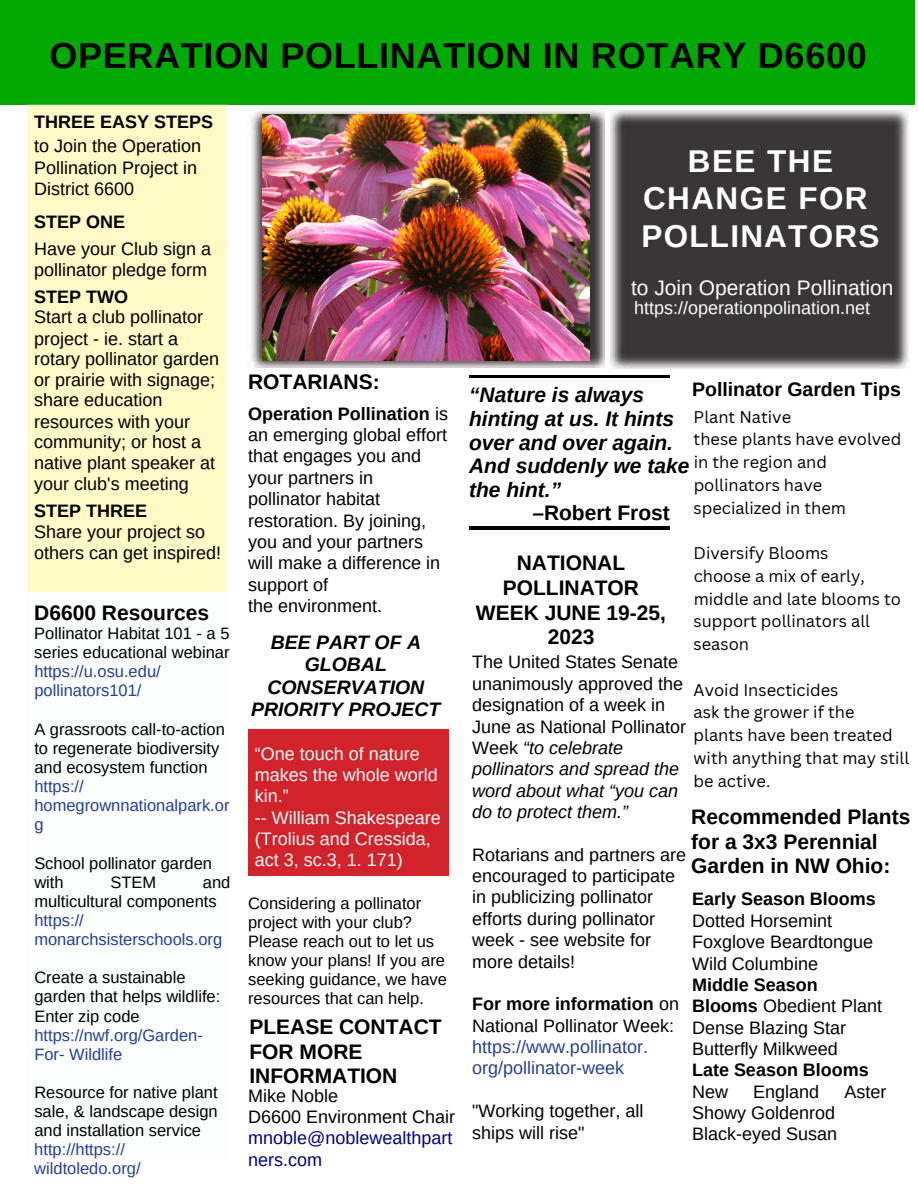
<style>
.page{position:relative;width:918px;height:1188px;background:#fff}
.page>*{position:absolute;margin:0;border:0;box-sizing:border-box;transform-origin:0 0}
.t1{font:700 36px "Arimo";letter-spacing:.02em;color:#000}
.t2{font:700 31.5px/37.2px "Arimo";letter-spacing:.045em;color:#fff;text-align:center}
.t3{font:700 21px/24.8px "Arimo";color:#000}
.t4{font:italic 700 21px/23.5px "Arimo";color:#000}
.t5{font:21px "Arimo";color:#fcfdfd}
.t6{font:italic 700 19.5px/22.5px "Arimo";color:#000;text-align:center}
.t7{font:700 19.5px "Arimo";color:#000}
.t8{font:18px/21.3px "Arimo";color:#000}
.t9{font:18px/21.3px "Arimo";color:#fcfdfd}
.t10{font:700 18px "Arimo";color:#000}
.t11{font:18px/21.3px "Arimo";color:#25408f}
.t12{font:18px/21.3px "Arimo";color:#000080}
.t13{font:16.5px/19.2px "Arimo";color:#000}
.t14{font:16.5px/22.8px "Canva Sans";color:#000}
.t15{font:16.5px/19.2px "Arimo";color:#25408f}
.s1{font-weight:700}
.s2{font-style:italic}
</style>
<div class="page">
<div style="left:0;top:0;width:915px;height:105px;background:#0a0"></div>
<div style="left:27px;top:105px;width:201px;height:487px;background:#fffac6"></div>
<img style="left:251px;top:110px;width:353px;height:257px">
<img style="left:611px;top:111px;width:298px;height:258px">
<div style="left:248px;top:729px;width:201px;height:147px;background:#d2232a"></div>
<hr style="left:469px;top:375px;width:201px;height:3px;background:#000">
<hr style="left:469px;top:526px;width:201px;height:3px;background:#000">
<img style="left:262px;top:115px;width:328px;height:245px">
<h1 class="t1" style="left:49px;top:35px;width:819px">OPERATION POLLINATION IN ROTARY D6600</h1>
<p class="t10" style="left:34px;top:111px;width:180px">THREE EASY STEPS</p>
<p class="t8" style="left:34px;top:135px;width:168px">to Join the Operation<br>Pollination Project in<br>District 6600</p>
<p class="t10" style="left:34px;top:211px;width:92px">STEP ONE</p>
<p class="t8" style="left:34px;top:238px;width:178px">Have your Club sign a pollinator pledge form</p>
<p class="t10" style="left:34px;top:287px;width:95px">STEP TWO</p>
<p class="t8" style="left:34px;top:307px;width:187px;line-height:20.9px">Start a club pollinator project - ie. start a rotary pollinator garden or prairie with signage; share education resources with your community; or host a native plant speaker at your club's meeting</p>
<p class="t10" style="left:34px;top:500px;width:114px">STEP THREE</p>
<p class="t8" style="left:34px;top:521px;width:188px">Share your project so others can get inspired!</p>
<p class="t3" style="left:34px;top:601px;width:176px">D6600 Resources</p>
<p class="t13" style="left:34px;top:624px;width:197px">Pollinator Habitat 101 - a 5 series educational webinar</p>
<p class="t15" style="left:34px;top:662px;width:128px">https://u.osu.edu/ pollinators101/</p>
<p class="t13" style="left:34px;top:719px;width:192px">A grassroots call-to-action to regenerate biodiversity and ecosystem function</p>
<p class="t15" style="left:34px;top:777px;width:197px">https:// homegrownnationalpark.or g</p>
<p class="t13" style="left:34px;top:853px;width:179px">School pollinator garden with</p>
<p class="t13" style="left:34px;top:872px;width:198px;text-indent:169px">and multicultural components</p>
<p class="t15" style="left:34px;top:911px;width:189px">https:// monarchsisterschools.org</p>
<p class="t13" style="left:34px;top:968px;width:188px">Create a sustainable garden that helps wildlife:<br>Enter zip code</p>
<p class="t15" style="left:34px;top:1025px;width:170px">https://nwf.org/Garden-<br>For- Wildlife</p>
<p class="t13" style="left:34px;top:1083px;width:185px;text-align:justify">Resource for native plant sale, &amp; landscape design and installation service</p>
<p class="t15" style="left:34px;top:1140px;width:108px">http://https:// wildtoledo.org/</p>
<p class="t13" style="left:110px;top:872px;width:47px">STEM</p>
<h2 class="t2" style="left:642px;top:143px;width:239px">BEE THE<br>CHANGE FOR<br>POLLINATORS</h2>
<p class="t5" style="left:631px;top:276px;width:264px">to Join Operation Pollination</p>
<p class="t9" style="left:634px;top:298px;width:237px">https://operationpolination.net</p>
<p class="t3" style="left:248px;top:369px;width:133px">ROTARIANS:</p>
<p class="t8" style="left:248px;top:403px;width:201px"><span class="s1">Operation Pollination</span> is an emerging global effort that engages you and your partners in pollinator habitat restoration. By joining, you and your partners will make a difference in support of<br>the environment.</p>
<p class="t6" style="left:251px;top:631px;width:191px">BEE PART OF A<br>GLOBAL<br>CONSERVATION<br>PRIORITY PROJECT</p>
<p class="t9" style="left:255px;top:743px;width:187px">“One touch of nature makes the whole world kin.”<br>-- William Shakespeare (Trolius and Cressida, act 3, sc.3, 1. 171)</p>
<p class="t13" style="left:248px;top:893px;width:200px">Considering a pollinator project with your club?<br>Please reach out to let us know your plans! If you are seeking guidance, we have resources that can help.</p>
<p class="t3" style="left:249px;top:1014px;width:194px">PLEASE CONTACT<br>FOR MORE<br>INFORMATION</p>
<p class="t8" style="left:248px;top:1085px;width:208px">Mike Noble<br>D6600 Environment Chair</p>
<p class="t12" style="left:248px;top:1127px;width:206px">mnoble@noblewealthpart ners.com</p>
<p class="t7" style="left:692px;top:378px;width:210px">Pollinator Garden Tips</p>
<p class="t4" style="left:469px;top:383px;width:222px">“Nature is always hinting at us. It hints over and over again.<br>And suddenly we take the hint.”</p>
<p class="t3" style="left:532px;top:501px;width:139px">–Robert Frost</p>
<p class="t14" style="left:694px;top:405px;width:209px">Plant Native<br>these plants have evolved in the region and pollinators have specialized in them</p>
<p class="t14" style="left:694px;top:541px;width:209px">Diversify Blooms<br>choose a mix of early, middle and late blooms to support pollinators all season</p>
<p class="t14" style="left:694px;top:678px;width:217px">Avoid Insecticides<br>ask the grower if the<br>plants have been treated with anything that may still be active.</p>
<p class="t3" style="left:476px;top:550px;width:192px;text-align:center">NATIONAL<br>POLLINATOR<br>WEEK JUNE 19-25,<br>2023</p>
<p class="t8" style="left:472px;top:652px;width:215px">The United States Senate unanimously approved the designation of a week in<br>June as National Pollinator<br>Week <span class="s2">“to celebrate pollinators and spread the word about what “you can do to protect them.”</span></p>
<p class="t8" style="left:472px;top:844px;width:216px">Rotarians and partners are encouraged to participate in publicizing pollinator efforts during pollinator week - see website for more details!</p>
<p class="t8" style="left:472px;top:993px;width:208px"><span class="s1">For more information</span> on<br>National Pollinator Week:</p>
<p class="t11" style="left:472px;top:1036px;width:177px">https://www.pollinator. org/pollinator-week</p>
<p class="t8" style="left:472px;top:1100px;width:173px">"Working together, all ships will rise"</p>
<p class="t3" style="left:691px;top:804px;width:221px">Recommended Plants for a 3x3 Perennial<br>Garden in NW Ohio:</p>
<p class="t10" style="left:692px;top:889px;width:185px">Early Season Blooms</p>
<p class="t8" style="left:692px;top:910px;width:183px">Dotted Horsemint<br>Foxglove Beardtongue<br>Wild Columbine</p>
<p class="t8" style="left:692px;top:974px;width:191px"><span class="s1">Middle Season<br>Blooms</span> Obedient Plant<br>Dense Blazing Star<br>Butterfly Milkweed</p>
<p class="t10" style="left:692px;top:1060px;width:178px">Late Season Blooms</p>
<p class="t8" style="left:692px;top:1081px;width:37px">New</p>
<p class="t8" style="left:753px;top:1081px;width:68px">England</p>
<p class="t8" style="left:845px;top:1081px;width:43px">Aster</p>
<p class="t8" style="left:692px;top:1102px;width:147px">Showy Goldenrod<br>Black-eyed Susan</p>
</div>
